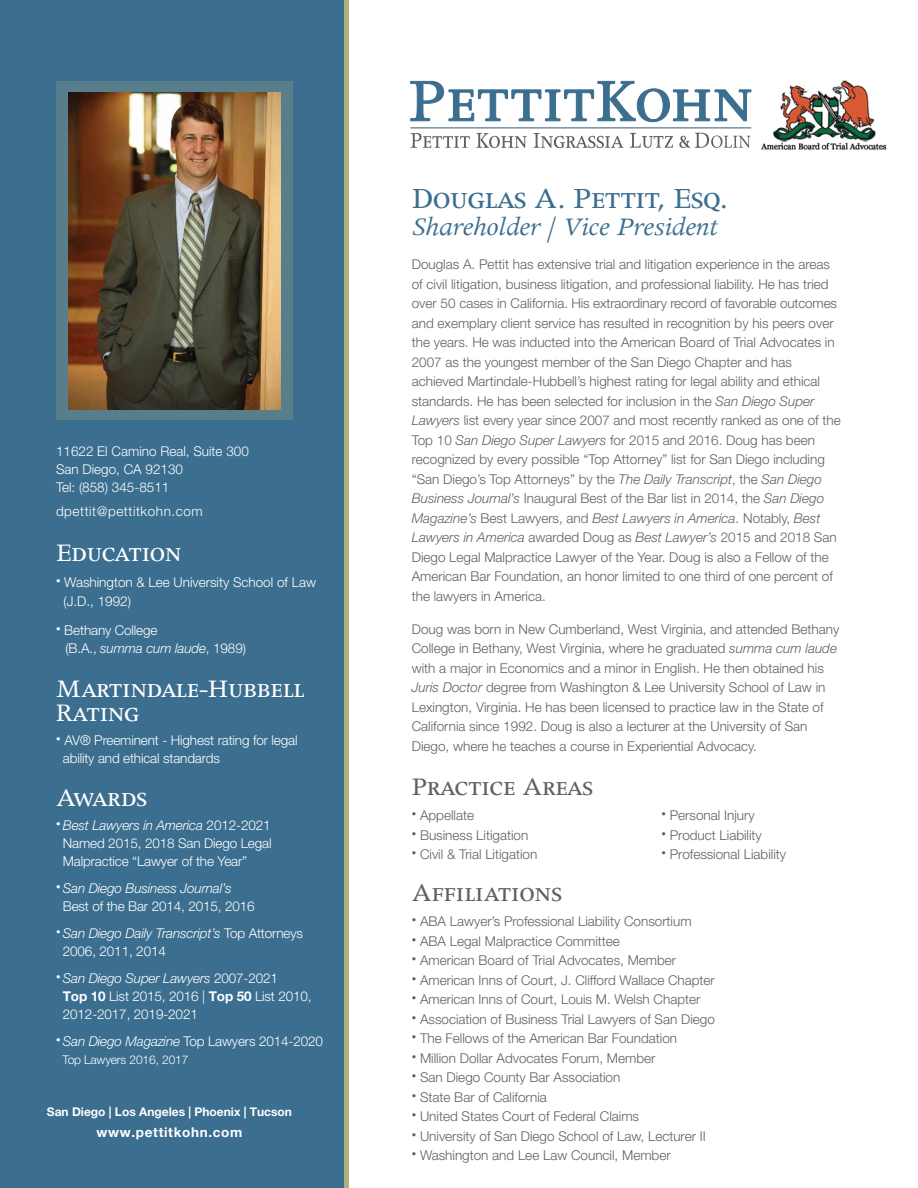
<style>
.page{position:relative;width:918px;height:1188px;background:#fff}
.page>*{position:absolute;margin:0;border:0;box-sizing:border-box;transform-origin:0 0}
.t1{font:33px "Apollo MT SC";letter-spacing:-.01em;color:#3b6e8f}
.t2{font:28.5px/24px "Apollo MT SC";color:#fff}
.t3{font:28.5px "Apollo MT SC";color:#5f6062}
.t4{font:28.5px "Apollo MT Italic Os F";letter-spacing:-.01em;color:#3b6e8f}
.t5{font:300 13.5px/19.5px "Helvetica Neue";color:#5f6062}
.t6{font:300 13.5px/18px "Helvetica Neue";letter-spacing:-.01em;color:#fff}
.t7{font:italic 300 13.5px "Helvetica Neue";letter-spacing:-.01em;color:#fff}
.t8{font:300 13.5px "Helvetica Neue";letter-spacing:.04em;color:#fff}
.t9{font:700 13.5px "Helvetica Neue";letter-spacing:.05em;color:#fff}
.t10{font:700 12px "Helvetica Neue";color:#fff}
.t11{font:300 12px "Helvetica Neue";letter-spacing:-.01em;color:#fff}
.s1{font-style:italic}
.s2{font-style:normal}
.s3{font-weight:700}
</style>
<div class="page">
<div style="left:0;top:0;width:348px;height:1188px;background:#3b6e8f"></div>
<div style="left:56px;top:81px;width:237px;height:339px;background:#577e8a"></div>
<div style="left:344px;top:0;width:5px;height:1188px;background:#b0af7e"></div>
<img style="left:69px;top:92px;width:211px;height:317px">
<svg style="left:411px;top:133px;width:59px;height:15px"></svg>
<svg style="left:476px;top:133px;width:51px;height:15px"></svg>
<svg style="left:533px;top:133px;width:90px;height:15px"></svg>
<svg style="left:630px;top:133px;width:43px;height:15px"></svg>
<svg style="left:410px;top:81px;width:341px;height:41px"></svg>
<hr style="left:410px;top:127px;width:341px;height:1px;background:#3b6e8f">
<svg style="left:679px;top:133px;width:72px;height:15px"></svg>
<img style="left:761px;top:80px;width:126px;height:70px">
<p class="t6" style="left:56px;top:442px;width:194px">11622 El Camino Real, Suite 300<br>San Diego, CA 92130<br>Tel: (858) 345-8511</p>
<p class="t8" style="left:56px;top:503px;width:148px">dpettit@pettitkohn.com</p>
<h2 class="t2" style="left:56px;top:542px;width:127px">Education</h2>
<p class="t6" style="left:64px;top:572px;width:254px;line-height:19.5px;text-indent:-8px"><sup>•</sup> Washington &amp; Lee University School of Law (J.D., 1992)</p>
<p class="t6" style="left:65px;top:621px;width:182px;text-indent:-9px"><sup>•</sup> Bethany College<br>(B.A., <span class="s1">summa cum laude</span>, 1989)</p>
<h2 class="t2" style="left:56px;top:678px;width:250px">Martindale-Hubbell<br>Rating</h2>
<p class="t6" style="left:56px;top:731px;width:243px"><sup>•</sup> AV® Preeminent - Highest rating for legal</p>
<p class="t6" style="left:56px;top:749px;width:165px"><sup>•</sup> ability and ethical standards</p>
<h2 class="t2" style="left:56px;top:787px;width:93px">Awards</h2>
<p class="t7" style="left:56px;top:817px;width:216px"><sup>•</sup> Best Lawyers in America <span class="s2">2012-2021</span></p>
<p class="t6" style="left:56px;top:834px;width:217px"><sup>•</sup> Named 2015, 2018 San Diego Legal</p>
<p class="t6" style="left:56px;top:852px;width:193px"><sup>•</sup> Malpractice “Lawyer of the Year”</p>
<p class="t7" style="left:56px;top:880px;width:177px"><sup>•</sup> San Diego Business Journal’s</p>
<p class="t6" style="left:56px;top:897px;width:200px"><sup>•</sup> Best of the Bar 2014, 2015, 2016</p>
<p class="t7" style="left:56px;top:925px;width:249px"><sup>•</sup> San Diego Daily Transcript’s <span class="s2">Top Attorneys</span></p>
<p class="t6" style="left:56px;top:942px;width:111px"><sup>•</sup> 2006, 2011, 2014</p>
<p class="t7" style="left:56px;top:970px;width:224px"><sup>•</sup> San Diego Super Lawyers <span class="s2">2007-2021</span></p>
<p class="t6" style="left:56px;top:987px;width:257px"><sup>•</sup> <span class="s3">Top 10</span> List 2015, 2016 | <span class="s3">Top 50</span> List 2010,</p>
<p class="t6" style="left:56px;top:1005px;width:143px"><sup>•</sup> 2012-2017, 2019-2021</p>
<p class="t6" style="left:56px;top:1032px;width:268px"><sup>•</sup> <span class="s1">San Diego Magazine</span> Top Lawyers 2014-2020</p>
<p class="t11" style="left:62px;top:1052px;width:127px">Top Lawyers 2016, 2017</p>
<p class="t10" style="left:47px;top:1105px;width:247px">San Diego | Los Angeles | Phoenix | Tucson</p>
<p class="t9" style="left:97px;top:1124px;width:147px">www.pettitkohn.com</p>
<h1 class="t1" style="left:412px;top:183px;width:318px">Douglas A. Pettit, Esq.</h1>
<h2 class="t4" style="left:412px;top:212px;width:308px">Shareholder / Vice President</h2>
<p class="t5" style="left:412px;top:255px;width:430px">Douglas A. Pettit has extensive trial and litigation experience in the areas of civil litigation, business litigation, and professional liability. He has tried over 50 cases in California. His extraordinary record of favorable outcomes and exemplary client service has resulted in recognition by his peers over the years. He was inducted into the American Board of Trial Advocates in 2007 as the youngest member of the San Diego Chapter and has achieved Martindale-Hubbell’s highest rating for legal ability and ethical standards. He has been selected for inclusion in the <span class="s1">San Diego Super Lawyers</span> list every year since 2007 and most recently ranked as one of the Top 10 <span class="s1">San Diego Super Lawyers</span> for 2015 and 2016. Doug has been recognized by every possible “Top Attorney” list for San Diego including “San Diego’s Top Attorneys” by the <span class="s1">The Daily Transcript</span>, the <span class="s1">San Diego Business Journal’s</span> Inaugural Best of the Bar list in 2014, the <span class="s1">San Diego Magazine’s</span> Best Lawyers, and <span class="s1">Best Lawyers in America</span>. Notably, <span class="s1">Best Lawyers in America</span> awarded Doug as <span class="s1">Best Lawyer’s</span> 2015 and 2018 San Diego Legal Malpractice Lawyer of the Year. Doug is also a Fellow of the American Bar Foundation, an honor limited to one third of one percent of the lawyers in America.</p>
<p class="t5" style="left:412px;top:619px;width:429px">Doug was born in New Cumberland, West Virginia, and attended Bethany College in Bethany, West Virginia, where he graduated <span class="s1">summa cum laude </span>with a major in Economics and a minor in English. He then obtained his <span class="s1">Juris Doctor</span> degree from Washington &amp; Lee University School of Law in Lexington, Virginia. He has been licensed to practice law in the State of California since 1992. Doug is also a lecturer at the University of San Diego, where he teaches a course in Experiential Advocacy.</p>
<h2 class="t3" style="left:412px;top:773px;width:183px">Practice Areas</h2>
<p class="t5" style="left:412px;top:806px;width:64px"><sup>•</sup> Appellate</p>
<p class="t5" style="left:662px;top:806px;width:95px"><sup>•</sup> Personal Injury</p>
<p class="t5" style="left:412px;top:825px;width:118px"><sup>•</sup> Business Litigation</p>
<p class="t5" style="left:662px;top:825px;width:102px"><sup>•</sup> Product Liability</p>
<p class="t5" style="left:412px;top:845px;width:127px"><sup>•</sup> Civil &amp; Trial Litigation</p>
<p class="t5" style="left:662px;top:845px;width:126px"><sup>•</sup> Professional Liability</p>
<h2 class="t3" style="left:412px;top:878px;width:152px">Affiliations</h2>
<p class="t5" style="left:412px;top:911px;width:281px"><sup>•</sup> ABA Lawyer’s Professional Liability Consortium</p>
<p class="t5" style="left:412px;top:931px;width:210px"><sup>•</sup> ABA Legal Malpractice Committee</p>
<p class="t5" style="left:412px;top:950px;width:266px"><sup>•</sup> American Board of Trial Advocates, Member</p>
<p class="t5" style="left:412px;top:970px;width:305px"><sup>•</sup> American Inns of Court, J. Clifford Wallace Chapter</p>
<p class="t5" style="left:412px;top:989px;width:290px"><sup>•</sup> American Inns of Court, Louis M. Welsh Chapter</p>
<p class="t5" style="left:412px;top:1009px;width:305px"><sup>•</sup> Association of Business Trial Lawyers of San Diego</p>
<p class="t5" style="left:412px;top:1028px;width:267px"><sup>•</sup> The Fellows of the American Bar Foundation</p>
<p class="t5" style="left:412px;top:1048px;width:245px"><sup>•</sup> Million Dollar Advocates Forum, Member</p>
<p class="t5" style="left:412px;top:1067px;width:210px"><sup>•</sup> San Diego County Bar Association</p>
<p class="t5" style="left:412px;top:1087px;width:137px"><sup>•</sup> State Bar of California</p>
<p class="t5" style="left:412px;top:1106px;width:229px"><sup>•</sup> United States Court of Federal Claims</p>
<p class="t5" style="left:412px;top:1126px;width:295px"><sup>•</sup> University of San Diego School of Law, Lecturer II</p>
<p class="t5" style="left:412px;top:1145px;width:260px"><sup>•</sup> Washington and Lee Law Council, Member</p>
</div>
